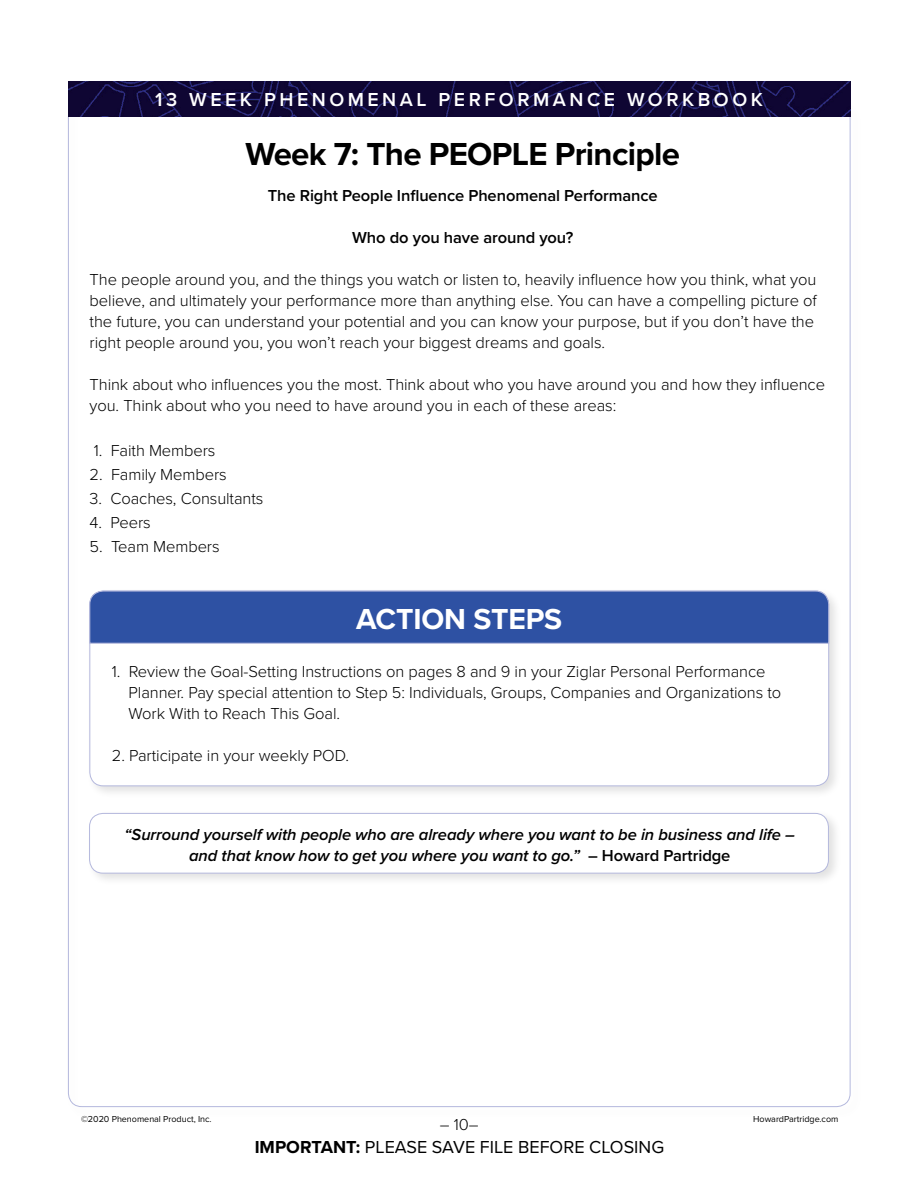
<style>
.page{position:relative;width:918px;height:1188px;background:#fff}
.page>*{position:absolute;margin:0;border:0;box-sizing:border-box;transform-origin:0 0}
.t1{font:700 33px "Proxima Nova";letter-spacing:-.02em;color:#000}
.t2{font:700 30px "Proxima Nova";letter-spacing:-.005em;color:#fff}
.t3{font:600 19.5px "Proxima Nova";letter-spacing:.18em;color:#fff}
.t4{font:18px "Proxima Nova";color:#000}
.t5{font:300 16.5px/21px "Proxima Nova";letter-spacing:-.005em;color:#000}
.t6{font:italic 600 16.5px/21px "Proxima Nova";letter-spacing:-.005em;color:#000;text-align:center}
.t7{font:600 16.5px "Proxima Nova";letter-spacing:-.005em;color:#000}
.t8{font:9px "Proxima Nova";letter-spacing:-.005em;color:#000}
.s1{font-style:normal}
.s2{font-weight:700}
</style>
<div class="page">
<img style="left:68px;top:81px;width:782px;height:36px">
<div style="left:86px;top:587px;width:756px;height:212px;background:#000;opacity:.12"></div>
<div style="left:90px;top:591px;width:739px;height:195px;background:#fff;border-radius:14px"></div>
<svg style="left:89px;top:590px;width:740px;height:54px;background:#3657a6"></svg>
<div style="left:86px;top:810px;width:756px;height:76px;background:#000;opacity:.12"></div>
<div style="left:90px;top:813px;width:738px;height:60px;background:#fff;border-radius:14px"></div>
<div style="left:89px;top:813px;width:740px;height:61px;border:1px solid #b4b8dd;border-radius:14px"></div>
<p class="t3" style="left:155px;top:88px;width:609px">13 WEEK PHENOMENAL PERFORMANCE WORKBOOK</p>
<h1 class="t1" style="left:245px;top:130px;width:436px">Week 7: The PEOPLE Principle</h1>
<p class="t7" style="left:268px;top:186px;width:391px">The Right People Influence Phenomenal Performance</p>
<p class="t7" style="left:352px;top:228px;width:223px">Who do you have around you?</p>
<p class="t5" style="left:90px;top:268px;width:729px">The people around you, and the things you watch or listen to, heavily influence how you think, what you believe, and ultimately your performance more than anything else. You can have a compelling picture of the future, you can understand your potential and you can know your purpose, but if you don’t have the right people around you, you won’t reach your biggest dreams and goals.</p>
<p class="t5" style="left:90px;top:373px;width:737px">Think about who influences you the most. Think about who you have around you and how they influence you. Think about who you need to have around you in each of these areas:</p>
<p class="t5" style="left:94px;top:439px;width:123px">1. Faith Members</p>
<p class="t5" style="left:90px;top:463px;width:139px">2. Family Members</p>
<p class="t5" style="left:90px;top:487px;width:175px">3. Coaches, Consultants</p>
<p class="t5" style="left:90px;top:511px;width:63px">4. Peers</p>
<p class="t5" style="left:90px;top:536px;width:132px">5. Team Members</p>
<h2 class="t2" style="left:356px;top:597px;width:208px">ACTION STEPS</h2>
<p class="t5" style="left:129px;top:660px;width:654px;text-indent:-17px">1. Review the Goal-Setting Instructions on pages 8 and 9 in your Ziglar Personal Performance<br>Planner. Pay special attention to Step 5: Individuals, Groups, Companies and Organizations to<br>Work With to Reach This Goal.</p>
<p class="t5" style="left:112px;top:744px;width:239px">2. Participate in your weekly POD.</p>
<p class="t6" style="left:125px;top:824px;width:672px">“Surround yourself with people who are already where you want to be in business and life – and that know how to get you where you want to go.” <span class="s1">– Howard Partridge</span></p>
<p class="t8" style="left:81px;top:1114px;width:132px">©2020 Phenomenal Product, Inc.</p>
<p class="t8" style="left:753px;top:1114px;width:87px">HowardPartridge.com</p>
<p class="t5" style="left:440px;top:1113px;width:40px">– 10–</p>
<p class="t4" style="left:255px;top:1136px;width:411px"><span class="s2">IMPORTANT:</span> PLEASE SAVE FILE BEFORE CLOSING</p>
</div>
